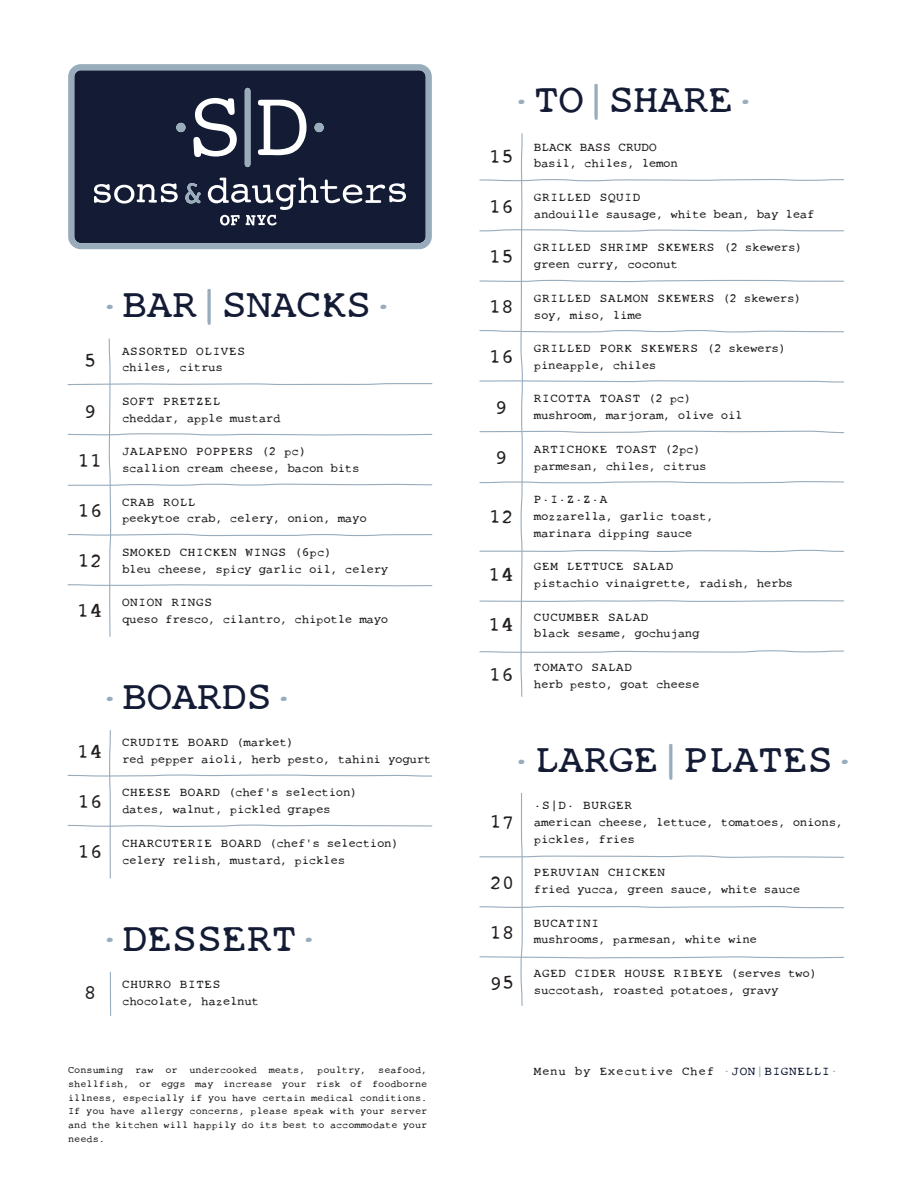
<style>
.page{position:relative;width:918px;height:1188px;background:#fff}
.page>*{position:absolute;margin:0;border:0;box-sizing:border-box;transform-origin:0 0}
.t1{font:46.2px "STALKER2";color:#131b35}
.t2{font:22.35px "STALKER2";letter-spacing:.01em;color:#231f20}
.t3{font:13.95px/16.8px "STALKER2";letter-spacing:-.025em;color:#231f20}
.t4{font:13.95px/16.8px "STALKER2";letter-spacing:.05em;color:#231f20}
.t5{font:11.4px/13.6px "STALKER2";color:#231f20;text-align:justify}
.s1{color:#99acbc}
.s2{color:#131b35}
</style>
<div class="page">
<svg style="left:67px;top:338px;width:366px;height:299px"></svg>
<svg style="left:67px;top:730px;width:366px;height:149px"></svg>
<svg style="left:479px;top:133px;width:365px;height:564px"></svg>
<svg style="left:479px;top:793px;width:365px;height:213px"></svg>
<svg style="left:109px;top:971px;width:3px;height:45px"></svg>
<svg style="left:68px;top:64px;width:364px;height:185px;background:#313a51"></svg>
<div style="left:176px;top:123px;width:10px;height:9px;background:#99acbc;border-radius:50%"></div>
<div style="left:314px;top:123px;width:10px;height:9px;background:#99acbc;border-radius:50%"></div>
<div style="left:245px;top:88px;width:5px;height:79px;background:#99acbc;border-radius:3px"></div>
<svg style="left:185px;top:183px;width:16px;height:21px"></svg>
<p class="t1" style="left:97px;top:280px;width:300px"><sup>.</sup>BAR<span class="s1">|</span>SNACKS<sup>.</sup></p>
<p class="t2" style="left:84px;top:349px;width:14px">5</p>
<p class="t2" style="left:84px;top:399px;width:14px">9</p>
<p class="t2" style="left:78px;top:449px;width:26px">11</p>
<p class="t2" style="left:78px;top:499px;width:26px">16</p>
<p class="t2" style="left:78px;top:549px;width:26px">12</p>
<p class="t2" style="left:77px;top:599px;width:27px">14</p>
<p class="t4" style="left:122px;top:342px;width:124px">ASSORTED OLIVES chiles, citrus</p>
<p class="t3" style="left:122px;top:392px;width:160px">SOFT PRETZEL cheddar, apple mustard</p>
<p class="t3" style="left:122px;top:443px;width:239px">JALAPENO POPPERS (2 pc) scallion cream cheese, bacon bits</p>
<p class="t3" style="left:122px;top:493px;width:246px">CRAB ROLL<br>peekytoe crab, celery, onion, mayo</p>
<p class="t3" style="left:122px;top:543px;width:268px">SMOKED CHICKEN WINGS (6pc)<br>bleu cheese, spicy garlic oil, celery</p>
<p class="t3" style="left:122px;top:594px;width:268px">ONION RINGS<br>queso fresco, cilantro, chipotle mayo</p>
<p class="t1" style="left:97px;top:672px;width:201px"><sup>.</sup>BOARDS<sup>.</sup></p>
<p class="t2" style="left:77px;top:740px;width:27px">14</p>
<p class="t2" style="left:78px;top:790px;width:26px">16</p>
<p class="t2" style="left:78px;top:840px;width:26px">16</p>
<p class="t3" style="left:122px;top:733px;width:311px">CRUDITE BOARD (market)<br>red pepper aioli, herb pesto, tahini yogurt</p>
<p class="t3" style="left:122px;top:784px;width:237px">CHEESE BOARD (chef's selection) dates, walnut, pickled grapes</p>
<p class="t3" style="left:122px;top:834px;width:279px">CHARCUTERIE BOARD (chef's selection) celery relish, mustard, pickles</p>
<p class="t1" style="left:98px;top:914px;width:225px"><sup>.</sup>DESSERT<sup>.</sup></p>
<p class="t2" style="left:84px;top:982px;width:14px">8</p>
<p class="t3" style="left:122px;top:975px;width:138px">CHURRO BITES chocolate, hazelnut</p>
<p class="t1" style="left:509px;top:75px;width:250px"><sup>.</sup>TO<span class="s1">|</span>SHARE<sup>.</sup></p>
<p class="t2" style="left:489px;top:145px;width:26px">15</p>
<p class="t2" style="left:489px;top:195px;width:26px">16</p>
<p class="t2" style="left:489px;top:245px;width:26px">15</p>
<p class="t2" style="left:489px;top:295px;width:26px">18</p>
<p class="t2" style="left:489px;top:345px;width:26px">16</p>
<p class="t2" style="left:495px;top:395px;width:14px">9</p>
<p class="t2" style="left:495px;top:445px;width:14px">9</p>
<p class="t2" style="left:489px;top:505px;width:26px">12</p>
<p class="t2" style="left:488px;top:563px;width:27px">14</p>
<p class="t2" style="left:488px;top:613px;width:27px">14</p>
<p class="t2" style="left:489px;top:663px;width:26px">16</p>
<p class="t3" style="left:534px;top:138px;width:146px">BLACK BASS CRUDO basil, chiles, lemon</p>
<p class="t3" style="left:534px;top:188px;width:282px">GRILLED SQUID<br>andouille sausage, white bean, bay leaf</p>
<p class="t3" style="left:534px;top:239px;width:270px">GRILLED SHRIMP SKEWERS (2 skewers) green curry, coconut</p>
<p class="t4" style="left:534px;top:289px;width:269px">GRILLED SALMON SKEWERS (2 skewers) soy, miso, lime</p>
<p class="t3" style="left:534px;top:339px;width:254px">GRILLED PORK SKEWERS (2 skewers) pineapple, chiles</p>
<p class="t3" style="left:534px;top:390px;width:210px">RICOTTA TOAST (2 pc) mushroom, marjoram, olive oil</p>
<p class="t3" style="left:534px;top:440px;width:174px">ARTICHOKE TOAST (2pc) parmesan, chiles, citrus</p>
<p class="t3" style="left:534px;top:490px;width:182px">P.I.Z.Z.A<br>mozzarella, garlic toast, marinara dipping sauce</p>
<p class="t3" style="left:534px;top:558px;width:261px">GEM LETTUCE SALAD<br>pistachio vinaigrette, radish, herbs</p>
<p class="t3" style="left:534px;top:608px;width:167px">CUCUMBER SALAD<br>black sesame, gochujang</p>
<p class="t3" style="left:534px;top:658px;width:167px">TOMATO SALAD<br>herb pesto, goat cheese</p>
<p class="t1" style="left:509px;top:735px;width:350px"><sup>.</sup>LARGE<span class="s1">|</span>PLATES<sup>.</sup></p>
<p class="t2" style="left:490px;top:810px;width:26px">17</p>
<p class="t2" style="left:490px;top:872px;width:26px">20</p>
<p class="t2" style="left:490px;top:922px;width:26px">18</p>
<p class="t2" style="left:490px;top:971px;width:26px">95</p>
<p class="t3" style="left:534px;top:796px;width:311px">.S|D. BURGER<br>american cheese, lettuce, tomatoes, onions, pickles, fries</p>
<p class="t3" style="left:534px;top:864px;width:268px">PERUVIAN CHICKEN<br>fried yucca, green sauce, white sauce</p>
<p class="t3" style="left:534px;top:914px;width:225px">BUCATINI<br>mushrooms, parmesan, white wine</p>
<p class="t3" style="left:534px;top:964px;width:285px">AGED CIDER HOUSE RIBEYE (serves two) succotash, roasted potatoes, gravy</p>
<p class="t5" style="left:68px;top:1063px;width:361px">Consuming raw or undercooked meats, poultry, seafood, shellfish, or eggs may increase your risk of foodborne illness, especially if you have certain medical conditions.<br>If you have allergy concerns, please speak with your server and the kitchen will happily do its best to accommodate your needs.</p>
<p class="t4" style="left:534px;top:1062px;width:306px">Menu by Executive Chef <sup>.</sup><span class="s2">JON</span><span class="s1">|</span><span class="s2">BIGNELLI</span><sup>.</sup></p>
</div>
